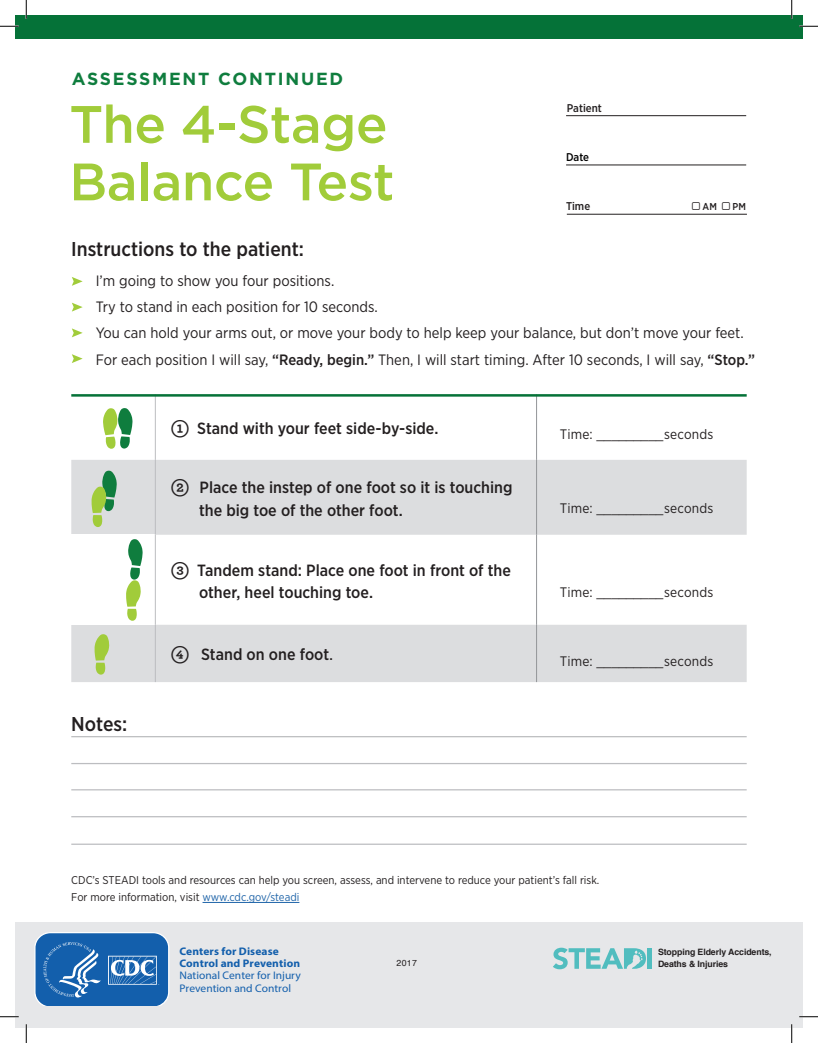
<style>
.page{position:relative;width:818px;height:1043px;background:#fff}
.page>*{position:absolute;margin:0;border:0;box-sizing:border-box;transform-origin:0 0}
.t1{font:500 52.5px/57.5px "Gotham";letter-spacing:-.01em;color:#a1cc3a}
.t2{font:500 20px "Gotham Narrow";color:#231f20}
.t3{font:700 17.5px "Gotham";letter-spacing:.1em;color:#0f7d3e}
.t4{font:500 16.25px/22.5px "Gotham Narrow";color:#231f20}
.t5{font:15px/26.2px "Gotham Narrow";color:#231f20}
.t6{font:13.75px "Gotham Narrow";letter-spacing:.01em;color:#231f20}
.t7{font:11.25px/17.5px "Gotham Narrow";color:#231f20}
.t8{font:500 11.25px "Gotham Narrow";color:#231f20}
.t9{font:500 11.25px "Gotham Narrow";color:#000}
.t10{font:11px/12.2px "Myriad Pro";color:#135fac;scale:1.04 1}
.t11{font:700 11px/12.2px "Myriad Pro";letter-spacing:.005em;color:#135fac;scale:1.04 1}
.t12{font:500 10px "Gotham Narrow";color:#231f20}
.t13{font:700 8.75px "Helvetica";letter-spacing:-.01em;color:#231f20}
.t14{font:8.75px "Helvetica";color:#231f20}
.s1{font-weight:500}
.s2{font-family:"Archer";font-weight:700;font-size:17.5px}
.s3{font-size:13.75px}
.s4{color:#2065a9}
</style>
<div class="page">
<div style="left:15px;top:922px;width:787px;height:106px;background:#e6e7e9"></div>
<hr style="left:647px;top:948px;width:4px;height:20px;background:#51bdbf">
<svg style="left:553px;top:947px;width:93px;height:22px"></svg>
<svg style="left:34px;top:932px;width:135px;height:73px;background:#3677b8"></svg>
<div style="left:15px;top:15px;width:787px;height:24px;background:#057238"></div>
<svg style="left:71px;top:396px;width:675px;height:64px"></svg>
<svg style="left:71px;top:460px;width:675px;height:222px;fill:#dcdddf"></svg>
<div style="left:71px;top:534px;width:84px;height:90px;background:#fff"></div>
<hr style="left:536px;top:394px;width:1px;height:66px;background:#939598">
<hr style="left:536px;top:460px;width:1px;height:74px;background:#939598">
<hr style="left:536px;top:534px;width:1px;height:90px;background:#939598">
<hr style="left:536px;top:624px;width:1px;height:58px;background:#939598">
<hr style="left:155px;top:394px;width:1px;height:66px;background:#bcbdc0">
<hr style="left:155px;top:460px;width:1px;height:74px;background:#bcbdc0">
<hr style="left:155px;top:534px;width:1px;height:90px;background:#bcbdc0">
<hr style="left:155px;top:624px;width:1px;height:58px;background:#bcbdc0">
<svg style="left:103px;top:408px;width:30px;height:41px"></svg>
<svg style="left:91px;top:470px;width:26px;height:57px"></svg>
<svg style="left:126px;top:539px;width:17px;height:81px"></svg>
<svg style="left:94px;top:634px;width:15px;height:40px"></svg>
<hr style="left:71px;top:394px;width:675px;height:2px;background:#057238">
<hr style="left:71px;top:736px;width:675px;height:1px;background:#bcbdc0">
<hr style="left:71px;top:763px;width:675px;height:1px;background:#bcbdc0">
<hr style="left:71px;top:789px;width:675px;height:1px;background:#bcbdc0">
<hr style="left:71px;top:816px;width:675px;height:1px;background:#bcbdc0">
<hr style="left:71px;top:843px;width:675px;height:1px;background:#bcbdc0">
<hr style="left:202px;top:902px;width:97px;height:1px;background:#2065a9">
<svg style="left:72px;top:277px;width:11px;height:9px"></svg>
<svg style="left:72px;top:302px;width:11px;height:9px"></svg>
<svg style="left:72px;top:328px;width:11px;height:9px"></svg>
<svg style="left:72px;top:354px;width:11px;height:9px"></svg>
<hr style="left:566px;top:115px;width:180px;height:1px;background:#231f20">
<hr style="left:566px;top:165px;width:180px;height:1px;background:#231f20">
<hr style="left:567px;top:214px;width:180px;height:1px;background:#231f20">
<svg style="left:0;top:25px;width:19px;height:2px"></svg>
<svg style="left:799px;top:25px;width:19px;height:2px"></svg>
<svg style="left:0;top:1016px;width:19px;height:1px"></svg>
<svg style="left:799px;top:1015px;width:19px;height:2px"></svg>
<svg style="left:25px;top:0;width:2px;height:19px"></svg>
<svg style="left:25px;top:1024px;width:2px;height:18px"></svg>
<svg style="left:790px;top:0;width:2px;height:19px"></svg>
<svg style="left:791px;top:1024px;width:1px;height:18px"></svg>
<p class="t3" style="left:72px;top:67px;width:273px">ASSESSMENT CONTINUED</p>
<h1 class="t1" style="left:69px;top:95px;width:327px">The 4-Stage<br>Balance Test</h1>
<h2 class="t2" style="left:71px;top:236px;width:234px">Instructions to the patient:</h2>
<p class="t8" style="left:567px;top:101px;width:37px">Patient</p>
<p class="t9" style="left:566px;top:150px;width:25px">Date</p>
<p class="t8" style="left:566px;top:199px;width:26px">Time</p>
<p class="t12" style="left:702px;top:200px;width:16px">AM</p>
<p class="t12" style="left:732px;top:200px;width:15px">PM</p>
<p class="t5" style="left:96px;top:267px;width:660px">I’m going to show you four positions.<br>Try to stand in each position for 10 seconds.<br>You can hold your arms out, or move your body to help keep your balance, but don’t move your feet.<br>For each position I will say, <span class="s1">“Ready, begin.”</span> Then, I will start timing. After 10 seconds, I will say, <span class="s1">“Stop.”</span></p>
<p class="t4" style="left:170px;top:417px;width:269px"><span class="s2">1</span> Stand with your feet side-by-side.</p>
<p class="t6" style="left:560px;top:425px;width:155px">Time: _________ seconds</p>
<p class="t4" style="left:199px;top:476px;width:315px;text-indent:-29px"><span class="s2">2</span> Place the instep of one foot so it is touching the big toe of the other foot.</p>
<p class="t6" style="left:560px;top:499px;width:155px">Time: _________ seconds</p>
<p class="t4" style="left:199px;top:558px;width:313px;text-indent:-29px"><span class="s2">3</span> Tandem stand: Place one foot in front of the other, heel touching toe.</p>
<p class="t6" style="left:560px;top:583px;width:155px">Time: _________ seconds</p>
<h2 class="t2" style="left:71px;top:711px;width:58px">Notes:</h2>
<p class="t4" style="left:170px;top:643px;width:164px"><span class="s2">4</span> Stand on one foot<span class="s3">.</span></p>
<p class="t6" style="left:560px;top:653px;width:155px">Time: _________ seconds</p>
<p class="t7" style="left:71px;top:870px;width:529px">CDC’s STEADI tools and resources can help you screen, assess, and intervene to reduce your patient’s fall risk.<br>For more information, visit <span class="s4">www.cdc.gov/steadi</span></p>
<p class="t11" style="left:179px;top:944px;width:118px">Centers for Disease<br>Control and Prevention</p>
<p class="t10" style="left:179px;top:969px;width:118px">National Center for Injury<br>Prevention and Control</p>
<p class="t13" style="left:658px;top:945px;width:115px">Stopping Elderly Accidents,</p>
<p class="t14" style="left:396px;top:956px;width:22px">2017</p>
<p class="t13" style="left:658px;top:957px;width:72px">Deaths &amp; Injuries</p>
</div>
